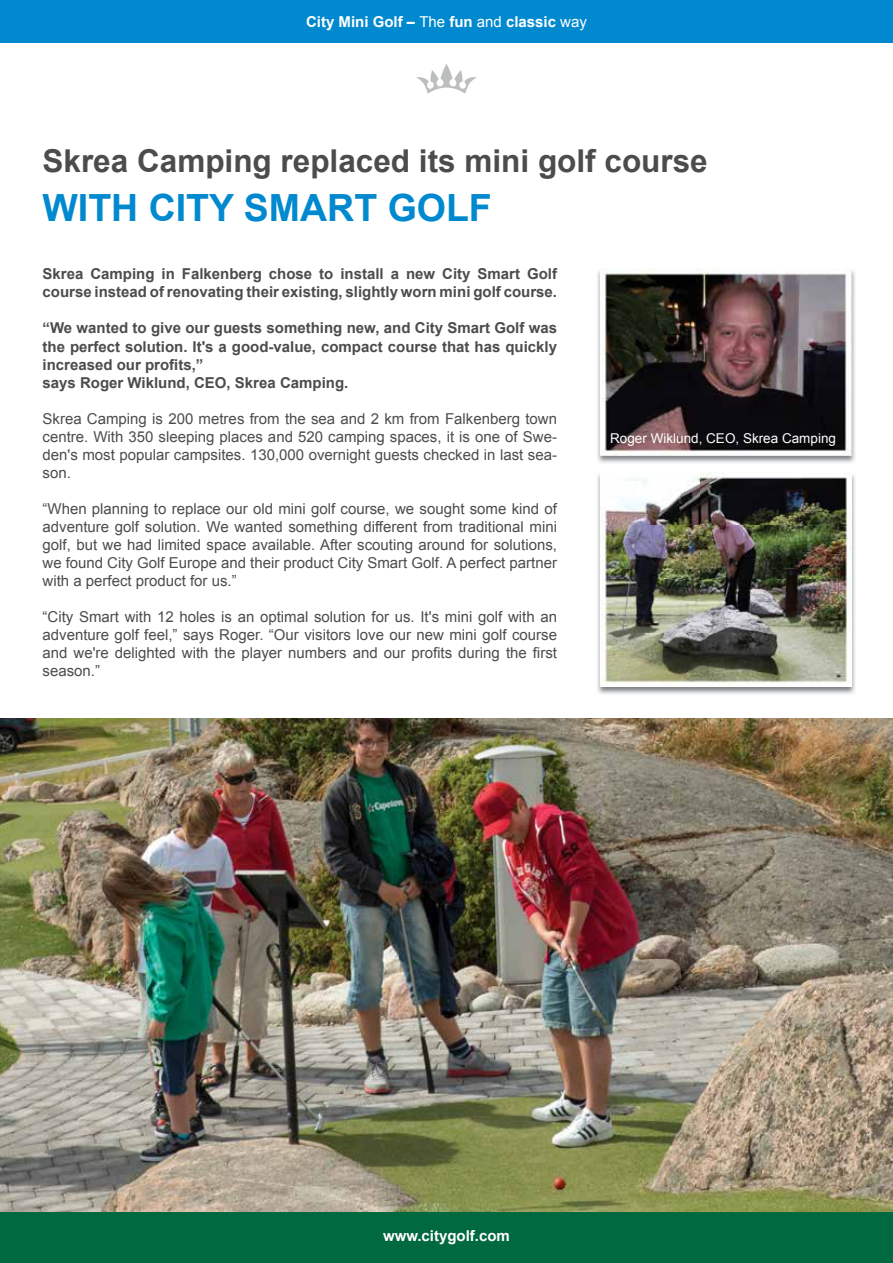
<style>
.page{position:relative;width:893px;height:1263px;background:#fff}
.page>*{position:absolute;margin:0;border:0;box-sizing:border-box;transform-origin:0 0}
.t1{font:700 37.5px "Arial";color:#0089cf}
.t2{font:700 31.5px "Arial";color:#4c4c4e}
.t3{font:15px/18px "Arial";color:#4c4c4e;text-align:justify}
.t4{font:700 15px/18px "Arial";color:#4c4c4e}
.t5{font:700 15px "Arial";color:#fff}
.t6{font:13.5px "Arial";color:#fff}
.s1{font-weight:400}
</style>
<div class="page">
<div style="left:0;top:1211px;width:893px;height:52px;background:#00693f"></div>
<div style="left:0;top:0;width:893px;height:43px;background:#0089cf"></div>
<svg style="left:416px;top:64px;width:61px;height:30px"></svg>
<img style="left:597px;top:268px;width:258px;height:195px">
<img style="left:601px;top:269px;width:250px;height:186px">
<img style="left:597px;top:474px;width:258px;height:220px">
<img style="left:601px;top:472px;width:250px;height:215px">
<img style="left:0;top:719px;width:893px;height:492px">
<p class="t5" style="left:306px;top:12px;width:282px">City Mini Golf – <span class="s1">The</span> fun <span class="s1">and</span> classic <span class="s1">way</span></p>
<h2 class="t2" style="left:43px;top:140px;width:667px">Skrea Camping replaced its mini golf course</h2>
<h1 class="t1" style="left:43px;top:183px;width:451px">WITH CITY SMART GOLF</h1>
<p class="t4" style="left:43px;top:266px;width:516px">Skrea Camping in Falkenberg chose to install a new City Smart Golf course instead of renovating their existing, slightly worn mini golf course.</p>
<p class="t4" style="left:43px;top:320px;width:516px">“We wanted to give our guests something new, and City Smart Golf was the perfect solution. It's a good-value, compact course that has quickly increased our profits,”<br>says Roger Wiklund, CEO, Skrea Camping.</p>
<p class="t3" style="left:43px;top:409px;width:516px">Skrea Camping is 200 metres from the sea and 2 km from Falkenberg town centre. With 350 sleeping places and 520 camping spaces, it is one of Swe&shy;den's most popular campsites. 130,000 overnight guests checked in last sea&shy;son.</p>
<p class="t3" style="left:43px;top:499px;width:516px">“When planning to replace our old mini golf course, we sought some kind of adventure golf solution. We wanted something different from traditional mini golf, but we had limited space available. After scouting around for solutions, we found City Golf Europe and their product City Smart Golf. A perfect partner with a perfect product for us.”</p>
<p class="t3" style="left:43px;top:607px;width:516px">“City Smart with 12 holes is an optimal solution for us. It's mini golf with an adventure golf feel,” says Roger. “Our visitors love our new mini golf course and we're delighted with the player numbers and our profits during the first season.”</p>
<p class="t6" style="left:610px;top:429px;width:227px">Roger Wiklund, CEO, Skrea Camping</p>
<p class="t5" style="left:383px;top:1226px;width:128px">www.citygolf.com</p>
</div>
